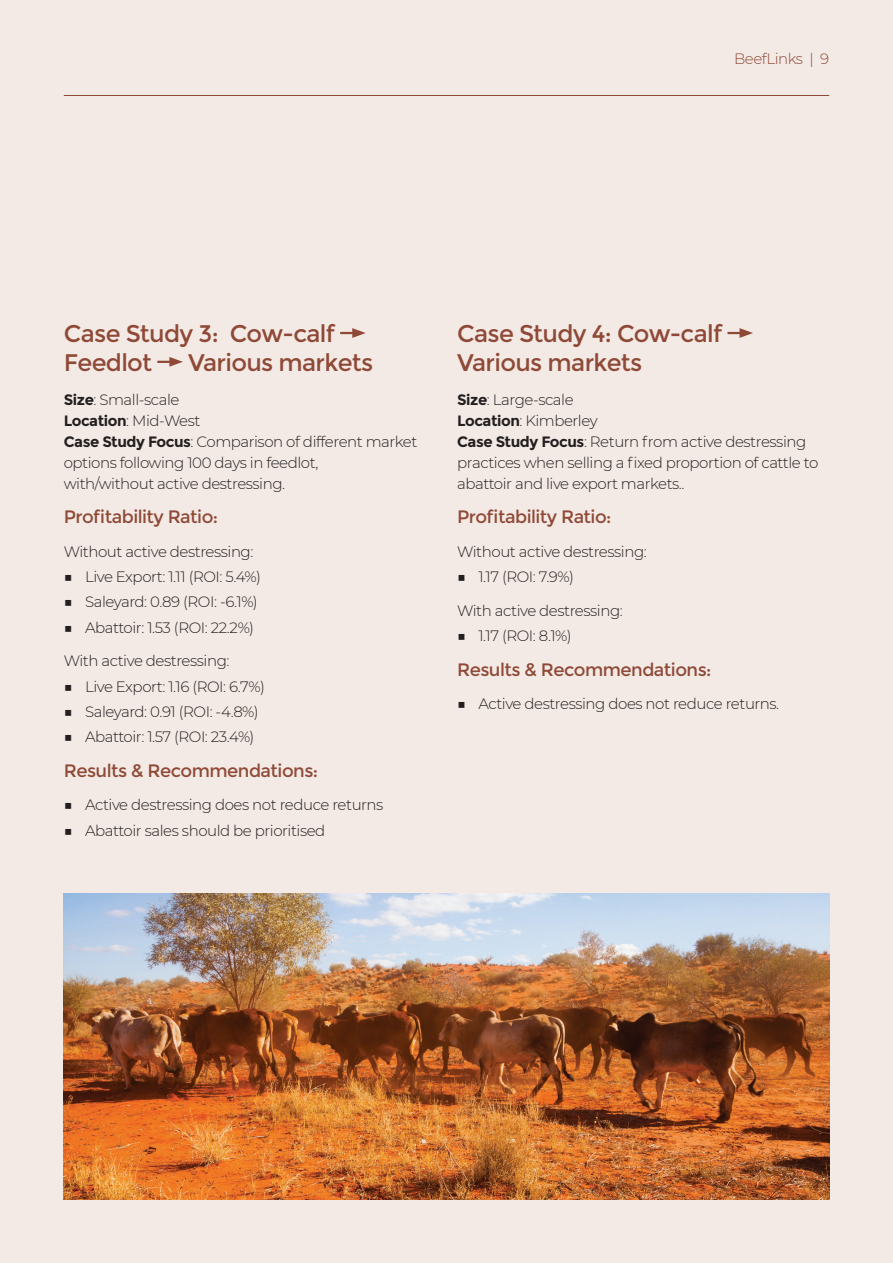
<style>
.page{position:relative;width:893px;height:1263px;background:#f3eae5}
.page>*{position:absolute;margin:0;border:0;box-sizing:border-box;transform-origin:0 0}
.Heading_2{font:24px/28.8px "Montserrat";letter-spacing:-.03em;color:#8f4937}
.Heading_3{font:18px "Montserrat";letter-spacing:-.03em;color:#8f4937}
.Body_Copy{font:300 15px/21px "Montserrat";letter-spacing:-.03em;color:#231f20}
.t1{font:300 15px "Montserrat";letter-spacing:-.03em;color:#8f4937}
.s1{font-weight:700}
</style>
<div class="page">
<img style="left:64px;top:893px;width:765px;height:306px">
<svg style="left:340px;top:328px;width:26px;height:10px"></svg>
<svg style="left:157px;top:357px;width:26px;height:10px"></svg>
<svg style="left:727px;top:328px;width:26px;height:10px"></svg>
<hr style="left:64px;top:95px;width:765px;height:1px;background:#8f4937">
<p class="t1" style="left:734px;top:48px;width:97px">BeefLinks | 9</p>
<p class="Heading_2" style="left:64px;top:320px;width:273px">Case Study 3: Cow-calf<br>Feedlot</p>
<p class="Heading_2" style="left:188px;top:348px;width:187px">Various markets</p>
<p class="Body_Copy" style="left:64px;top:388px;width:355px"><span class="s1">Size</span>: Small-scale<br><span class="s1">Location</span>: Mid-West<br><span class="s1">Case Study Focus</span>: Comparison of different market options following 100 days in feedlot,<br>with/without active destressing.</p>
<p class="Heading_3" style="left:64px;top:506px;width:156px">Profitability Ratio:</p>
<p class="Body_Copy" style="left:64px;top:540px;width:191px">Without active destressing:</p>
<p class="Body_Copy" style="left:64px;top:566px;width:199px">■ Live Export: 1.11 (ROI: 5.4%)</p>
<p class="Body_Copy" style="left:64px;top:591px;width:195px">■ Saleyard: 0.89 (ROI: -6.1%)</p>
<p class="Body_Copy" style="left:64px;top:616px;width:192px">■ Abattoir: 1.53 (ROI: 22.2%)</p>
<p class="Body_Copy" style="left:64px;top:650px;width:167px">With active destressing:</p>
<p class="Body_Copy" style="left:64px;top:675px;width:203px">■ Live Export: 1.16 (ROI: 6.7%)</p>
<p class="Body_Copy" style="left:64px;top:701px;width:196px">■ Saleyard: 0.91 (ROI: -4.8%)</p>
<p class="Body_Copy" style="left:64px;top:726px;width:192px">■ Abattoir: 1.57 (ROI: 23.4%)</p>
<p class="Heading_3" style="left:64px;top:760px;width:256px">Results &amp; Recommendations:</p>
<p class="Body_Copy" style="left:64px;top:794px;width:321px">■ Active destressing does not reduce returns</p>
<p class="Body_Copy" style="left:64px;top:819px;width:263px">■ Abattoir sales should be prioritised</p>
<p class="Heading_2" style="left:457px;top:320px;width:267px">Case Study 4: Cow-calf<br>Various markets</p>
<p class="Body_Copy" style="left:457px;top:388px;width:363px"><span class="s1">Size</span>: Large-scale<br><span class="s1">Location</span>: Kimberley<br><span class="s1">Case Study Focus</span>: Return from active destressing practices when selling a fixed proportion of cattle to abattoir and live export markets..</p>
<p class="Heading_3" style="left:457px;top:506px;width:156px">Profitability Ratio:</p>
<p class="Body_Copy" style="left:457px;top:540px;width:191px">Without active destressing:</p>
<p class="Body_Copy" style="left:457px;top:566px;width:118px">■ 1.17 (ROI: 7.9%)</p>
<p class="Body_Copy" style="left:457px;top:600px;width:167px">With active destressing:</p>
<p class="Body_Copy" style="left:457px;top:625px;width:116px">■ 1.17 (ROI: 8.1%)</p>
<p class="Heading_3" style="left:457px;top:659px;width:256px">Results &amp; Recommendations:</p>
<p class="Body_Copy" style="left:457px;top:693px;width:324px">■ Active destressing does not reduce returns.</p>
</div>
